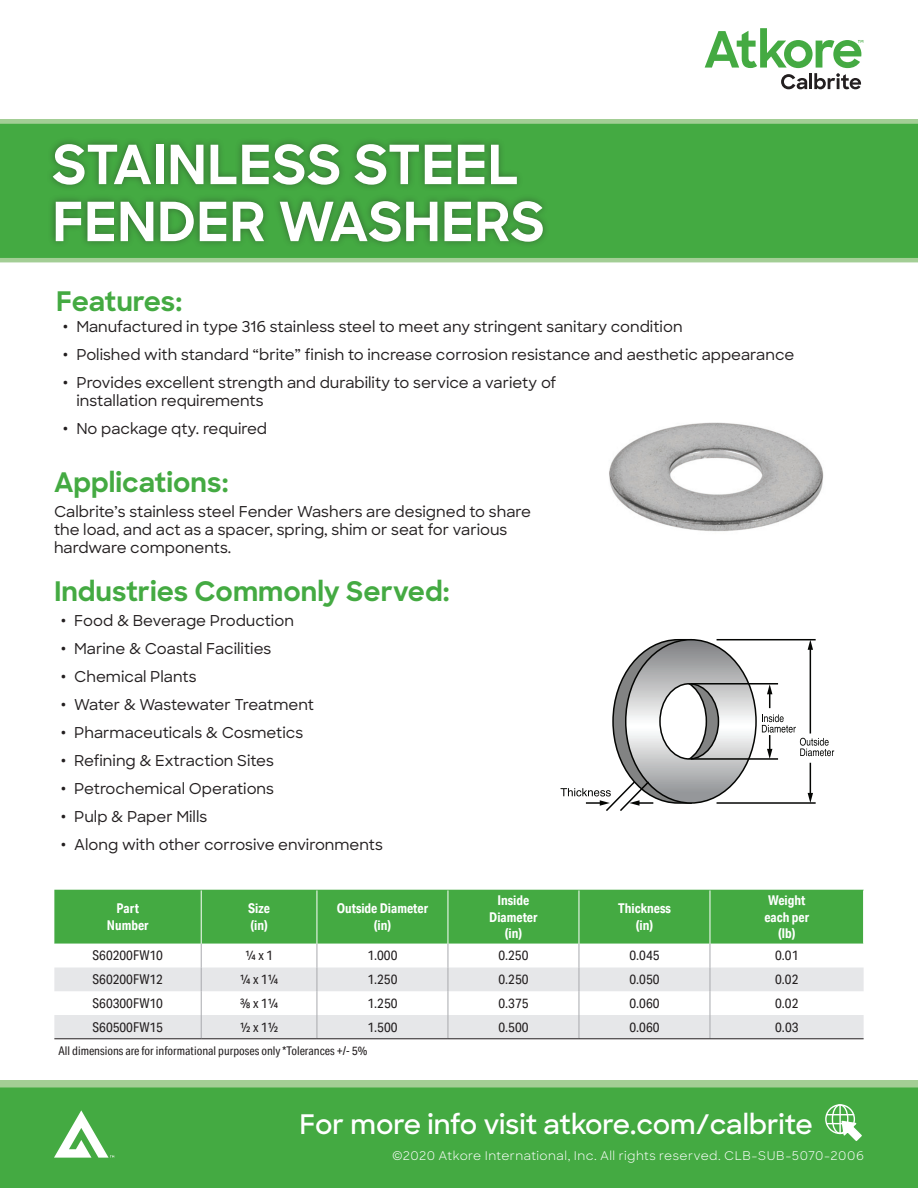
<style>
.page{position:relative;width:918px;height:1188px;background:#fff}
.page>*{position:absolute;margin:0;border:0;box-sizing:border-box;transform-origin:0 0}
.t1{font:700 54px/57px "Sharp Sans";color:#fff}
.t2{font:700 27px "Sharp Sans";color:#44aa42}
.t3{font:600 27px "Sharp Sans";color:#fff}
.t4{font:500 15px/28px "Sharp Sans";color:#231f20}
.t5{font:13.5px "Aktiv Grotesk Cd";color:#231f20}
.t6{font:700 13.5px/16.2px "Aktiv Grotesk Cd";color:#fff;text-align:center}
.t7{font:12px "Sharp Sans";letter-spacing:.035em;color:#fff}
.t8{font:12px "Aktiv Grotesk Cd";color:#231f20}
.s1{font-family:"Roboto Condensed";font-weight:700}
</style>
<div class="page">
<svg style="left:0;top:1080px;width:918px;height:108px;background:#4aac48"></svg>
<div style="left:825px;top:1104px;width:30px;height:30px;border:1px solid #fff;border-radius:50%"></div>
<div style="left:832px;top:1104px;width:16px;height:30px;border:1px solid #fff;border-radius:50%"></div>
<hr style="left:839px;top:1105px;width:2px;height:28px;background:#fff">
<svg style="left:827px;top:1114px;width:36px;height:28px"></svg>
<svg style="left:54px;top:1110px;width:60px;height:48px"></svg>
<div style="left:0;top:124px;width:918px;height:138px;background:#44aa42"></div>
<div style="left:46px;top:137px;width:504px;height:112px;background:#231f20;opacity:.44"></div>
<div style="left:0;top:119px;width:918px;height:5px;background:#a3ce95"></div>
<svg style="left:705px;top:28px;width:158px;height:61px"></svg>
<img style="left:609px;top:422px;width:215px;height:110px">
<div style="left:54px;top:890px;width:809px;height:54px;background:#44aa42"></div>
<svg style="left:55px;top:944px;width:808px;height:24px"></svg>
<svg style="left:54px;top:968px;width:810px;height:70px;fill:#e6e7e9"></svg>
<hr style="left:201px;top:890px;width:1px;height:54px;background:#fff">
<hr style="left:317px;top:890px;width:1px;height:54px;background:#fff">
<hr style="left:448px;top:890px;width:1px;height:54px;background:#fff">
<hr style="left:579px;top:890px;width:1px;height:54px;background:#fff">
<hr style="left:710px;top:890px;width:1px;height:54px;background:#fff">
<svg style="left:201px;top:944px;width:1px;height:94px"></svg>
<svg style="left:317px;top:944px;width:1px;height:94px"></svg>
<svg style="left:448px;top:944px;width:1px;height:94px"></svg>
<svg style="left:579px;top:944px;width:1px;height:94px"></svg>
<svg style="left:710px;top:944px;width:1px;height:94px"></svg>
<hr style="left:54px;top:1038px;width:147px;height:1px;background:#231f20">
<hr style="left:201px;top:1038px;width:116px;height:1px;background:#231f20">
<hr style="left:317px;top:1038px;width:131px;height:1px;background:#231f20">
<hr style="left:448px;top:1038px;width:131px;height:1px;background:#231f20">
<hr style="left:579px;top:1038px;width:131px;height:1px;background:#231f20">
<hr style="left:710px;top:1038px;width:154px;height:1px;background:#231f20">
<svg style="left:561px;top:638px;width:273px;height:173px"></svg>
<h1 class="t1" style="left:52px;top:134px;width:494px">STAINLESS STEEL<br>FENDER WASHERS</h1>
<h2 class="t2" style="left:56px;top:281px;width:128px">Features:</h2>
<p class="t4" style="left:63px;top:312px;width:733px"><span class="s1">ꞏ</span> Manufactured in type 316 stainless steel to meet any stringent sanitary condition<br><span class="s1">ꞏ</span> Polished with standard “brite” finish to increase corrosion resistance and aesthetic appearance <span class="s1">ꞏ</span> Provides excellent strength and durability to service a variety of</p>
<p class="t4" style="left:63px;top:386px;width:206px;text-align:right">installation requirements<br><span class="s1">ꞏ</span> No package qty. required</p>
<h2 class="t2" style="left:54px;top:463px;width:176px">Applications:</h2>
<p class="t4" style="left:54px;top:502px;width:478px;line-height:18px">Calbrite’s stainless steel Fender Washers are designed to share the load, and act as a spacer, spring, shim or seat for various hardware components.</p>
<h2 class="t2" style="left:54px;top:571px;width:397px">Industries Commonly Served:</h2>
<p class="t4" style="left:61px;top:606px;width:324px"><span class="s1">ꞏ</span> Food &amp; Beverage Production<br><span class="s1">ꞏ</span> Marine &amp; Coastal Facilities<br><span class="s1">ꞏ</span> Chemical Plants<br><span class="s1">ꞏ</span> Water &amp; Wastewater Treatment<br><span class="s1">ꞏ</span> Pharmaceuticals &amp; Cosmetics<br><span class="s1">ꞏ</span> Refining &amp; Extraction Sites<br><span class="s1">ꞏ</span> Petrochemical Operations<br><span class="s1">ꞏ</span> Pulp &amp; Paper Mills<br><span class="s1">ꞏ</span> Along with other corrosive environments</p>
<p class="t6" style="left:107px;top:900px;width:43px">Part<br>Number</p>
<p class="t6" style="left:248px;top:900px;width:23px;text-align:left">Size (in)</p>
<p class="t6" style="left:337px;top:900px;width:93px">Outside Diameter (in)</p>
<p class="t6" style="left:489px;top:892px;width:50px">Inside<br>Diameter (in)</p>
<p class="t6" style="left:618px;top:900px;width:54px">Thickness (in)</p>
<p class="t6" style="left:764px;top:892px;width:46px">Weight each per (lb)</p>
<p class="t5" style="left:93px;top:948px;width:72px">S60200FW10</p>
<p class="t5" style="left:245px;top:948px;width:29px">1/4 x 1</p>
<p class="t5" style="left:367px;top:948px;width:32px">1.000</p>
<p class="t5" style="left:498px;top:948px;width:32px">0.250</p>
<p class="t5" style="left:630px;top:948px;width:32px">0.045</p>
<p class="t5" style="left:775px;top:948px;width:25px">0.01</p>
<p class="t5" style="left:93px;top:971px;width:72px">S60200FW12</p>
<p class="t5" style="left:240px;top:971px;width:40px">1/4 x 11/4</p>
<p class="t5" style="left:367px;top:971px;width:32px">1.250</p>
<p class="t5" style="left:498px;top:971px;width:32px">0.250</p>
<p class="t5" style="left:630px;top:971px;width:32px">0.050</p>
<p class="t5" style="left:775px;top:971px;width:25px">0.02</p>
<p class="t5" style="left:93px;top:995px;width:72px">S60300FW10</p>
<p class="t5" style="left:240px;top:995px;width:40px">3/8 x 11/4</p>
<p class="t5" style="left:367px;top:995px;width:32px">1.250</p>
<p class="t5" style="left:499px;top:995px;width:32px">0.375</p>
<p class="t5" style="left:630px;top:995px;width:32px">0.060</p>
<p class="t5" style="left:775px;top:995px;width:25px">0.02</p>
<p class="t5" style="left:93px;top:1019px;width:72px">S60500FW15</p>
<p class="t5" style="left:240px;top:1019px;width:40px">1/2 x 11/2</p>
<p class="t5" style="left:368px;top:1019px;width:32px">1.500</p>
<p class="t5" style="left:499px;top:1019px;width:32px">0.500</p>
<p class="t5" style="left:630px;top:1019px;width:32px">0.060</p>
<p class="t5" style="left:775px;top:1019px;width:25px">0.03</p>
<p class="t8" style="left:59px;top:1043px;width:310px">All dimensions are for informational purposes only *Tolerances +/- 5%</p>
<h2 class="t3" style="left:299px;top:1104px;width:515px">For more info visit atkore.com/calbrite</h2>
<p class="t7" style="left:392px;top:1147px;width:473px">©2020 Atkore International, Inc. All rights reserved. CLB-SUB-5070-2006</p>
</div>
